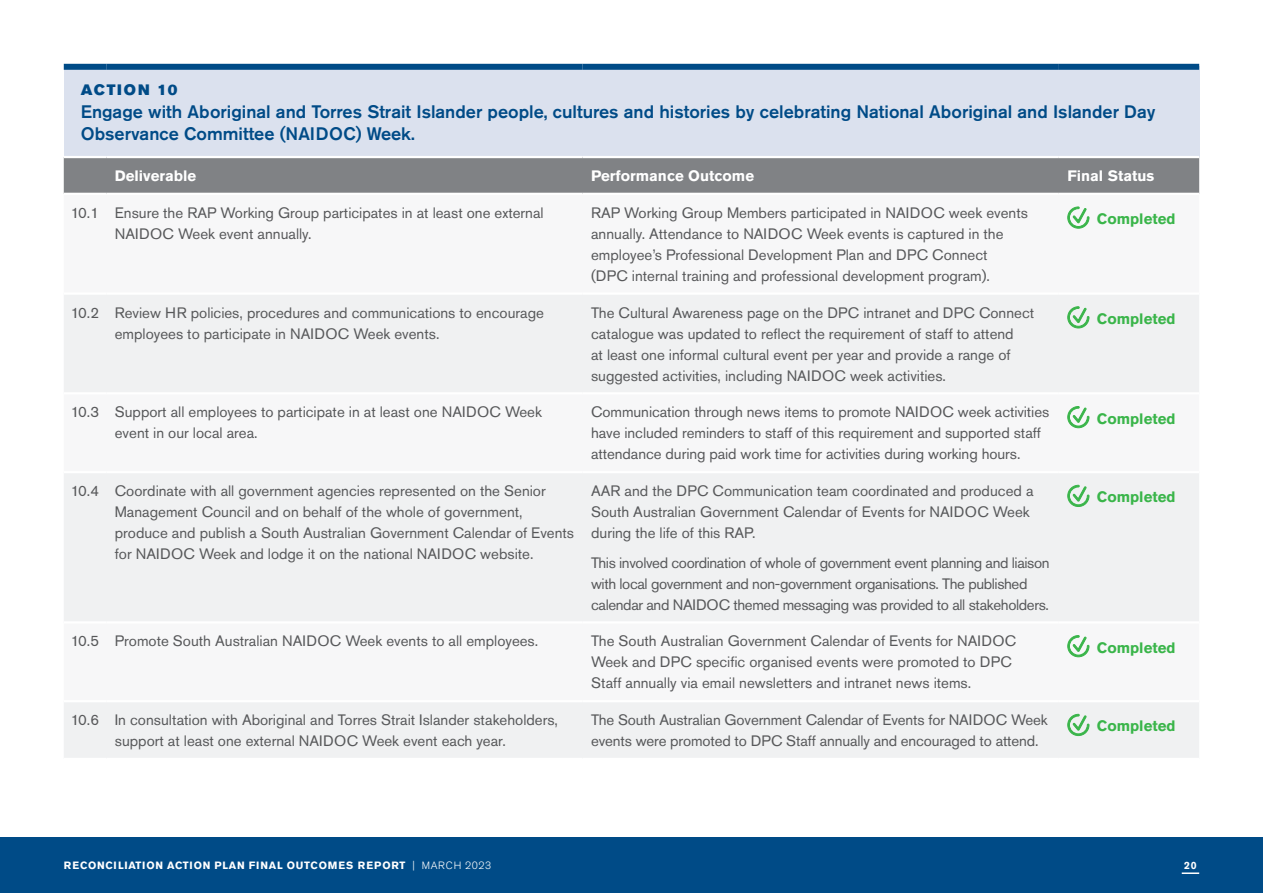
<style>
.page{position:relative;width:1263px;height:893px;background:#fff}
.page>*{position:absolute;margin:0;border:0;box-sizing:border-box;transform-origin:0 0}
.Action_Sub_Headings{font:500 18px/22.5px "Akzidenz Grotesk Std";color:#004b87}
.Table_Body{font:15px/21px "Akzidenz Grotesk Std";color:#57585a}
.Table_Body-2{font:15px/21px "Akzidenz Grotesk Std";letter-spacing:-.025em;color:#57585a}
.Body_Text{font:700 15px "Akzidenz Grotesk Std";color:#3ab54a}
.Paragraph_Heading{font:700 15px "Akzidenz Grotesk Std";color:#fff}
.Action_Headings{font:15px "Akzidenz Grotesk Std Super";letter-spacing:.115em;color:#004b87}
.t1{font:700 10.5px "Akzidenz Grotesk Std";letter-spacing:.065em;color:#fff}
.s1{font-weight:300}
</style>
<div class="page">
<div style="left:0;top:838px;width:1263px;height:55px;background:#004b87"></div>
<svg style="left:1182px;top:872px;width:17px;height:2px"></svg>
<div style="left:64px;top:67px;width:1135px;height:90px;background:#dbe1ee"></div>
<div style="left:64px;top:158px;width:1135px;height:35px;background:#808285"></div>
<div style="left:64px;top:295px;width:1135px;height:463px;background:#f0f1f2"></div>
<hr style="left:64px;top:392px;width:42px;height:2px;background:#fff">
<hr style="left:106px;top:392px;width:477px;height:2px;background:#fff">
<hr style="left:583px;top:392px;width:476px;height:2px;background:#fff">
<hr style="left:1059px;top:392px;width:140px;height:2px;background:#fff">
<hr style="left:64px;top:621px;width:42px;height:2px;background:#fff">
<hr style="left:106px;top:621px;width:477px;height:2px;background:#fff">
<hr style="left:583px;top:621px;width:476px;height:2px;background:#fff">
<hr style="left:1059px;top:621px;width:140px;height:2px;background:#fff">
<hr style="left:64px;top:471px;width:42px;height:2px;background:#fff">
<hr style="left:64px;top:700px;width:42px;height:2px;background:#fff">
<hr style="left:106px;top:471px;width:477px;height:2px;background:#fff">
<hr style="left:106px;top:700px;width:477px;height:2px;background:#fff">
<hr style="left:583px;top:471px;width:476px;height:2px;background:#fff">
<hr style="left:583px;top:700px;width:476px;height:2px;background:#fff">
<hr style="left:1059px;top:471px;width:140px;height:2px;background:#fff">
<hr style="left:1059px;top:700px;width:140px;height:2px;background:#fff">
<div style="left:64px;top:64px;width:42px;height:6px;background:#004b87"></div>
<div style="left:106px;top:64px;width:477px;height:6px;background:#004b87"></div>
<div style="left:583px;top:64px;width:476px;height:6px;background:#004b87"></div>
<div style="left:1059px;top:64px;width:140px;height:6px;background:#004b87"></div>
<hr style="left:64px;top:156px;width:42px;height:2px;background:#fff">
<hr style="left:106px;top:156px;width:477px;height:2px;background:#fff">
<hr style="left:583px;top:156px;width:476px;height:2px;background:#fff">
<hr style="left:1059px;top:156px;width:140px;height:2px;background:#fff">
<svg style="left:1067px;top:206px;width:23px;height:23px"></svg>
<svg style="left:1067px;top:306px;width:23px;height:23px"></svg>
<svg style="left:1067px;top:406px;width:23px;height:22px"></svg>
<svg style="left:1067px;top:484px;width:23px;height:23px"></svg>
<svg style="left:1067px;top:635px;width:23px;height:22px"></svg>
<svg style="left:1067px;top:714px;width:23px;height:22px"></svg>
<p class="Action_Headings" style="left:81px;top:81px;width:98px">ACTION 10</p>
<p class="Action_Sub_Headings" style="left:81px;top:100px;width:1076px">Engage with Aboriginal and Torres Strait Islander people, cultures and histories by celebrating National Aboriginal and Islander Day<br>Observance Committee (NAIDOC) Week.</p>
<p class="Paragraph_Heading" style="left:115px;top:167px;width:83px">Deliverable</p>
<p class="Paragraph_Heading" style="left:591px;top:167px;width:165px">Performance Outcome</p>
<p class="Paragraph_Heading" style="left:1067px;top:167px;width:88px">Final Status</p>
<p class="Table_Body" style="left:71px;top:202px;width:30px">10.1</p>
<p class="Table_Body" style="left:115px;top:202px;width:430px">Ensure the RAP Working Group participates in at least one external<br>NAIDOC Week event annually.</p>
<p class="Table_Body" style="left:591px;top:202px;width:438px">RAP Working Group Members participated in NAIDOC week events annually. Attendance to NAIDOC Week events is captured in the employee’s Professional Development Plan and DPC Connect (DPC internal training and professional development program).</p>
<p class="Body_Text" style="left:1097px;top:210px;width:80px">Completed</p>
<p class="Table_Body" style="left:71px;top:302px;width:30px">10.2</p>
<p class="Table_Body" style="left:115px;top:302px;width:431px">Review HR policies, procedures and communications to encourage employees to participate in NAIDOC Week events.</p>
<p class="Table_Body" style="left:591px;top:302px;width:445px">The Cultural Awareness page on the DPC intranet and DPC Connect catalogue was updated to reflect the requirement of staff to attend<br>at least one informal cultural event per year and provide a range of suggested activities, including NAIDOC week activities.</p>
<p class="Body_Text" style="left:1097px;top:310px;width:80px">Completed</p>
<p class="Table_Body" style="left:71px;top:402px;width:30px">10.3</p>
<p class="Table_Body" style="left:115px;top:402px;width:429px">Support all employees to participate in at least one NAIDOC Week event in our local area.</p>
<p class="Table_Body" style="left:591px;top:402px;width:460px">Communication through news items to promote NAIDOC week activities have included reminders to staff of this requirement and supported staff attendance during paid work time for activities during working hours.</p>
<p class="Body_Text" style="left:1097px;top:410px;width:80px">Completed</p>
<p class="Table_Body" style="left:71px;top:480px;width:30px">10.4</p>
<p class="Table_Body" style="left:115px;top:480px;width:461px">Coordinate with all government agencies represented on the Senior Management Council and on behalf of the whole of government, produce and publish a South Australian Government Calendar of Events for NAIDOC Week and lodge it on the national NAIDOC website.</p>
<p class="Table_Body" style="left:591px;top:480px;width:444px">AAR and the DPC Communication team coordinated and produced a<br>South Australian Government Calendar of Events for NAIDOC Week during the life of this RAP.</p>
<p class="Body_Text" style="left:1097px;top:488px;width:80px">Completed</p>
<p class="Table_Body-2" style="left:591px;top:552px;width:460px">This involved coordination of whole of government event planning and liaison with local government and non-government organisations. The published calendar and NAIDOC themed messaging was provided to all stakeholders.</p>
<p class="Table_Body" style="left:71px;top:631px;width:30px">10.5</p>
<p class="Table_Body" style="left:115px;top:631px;width:425px">Promote South Australian NAIDOC Week events to all employees.</p>
<p class="Table_Body" style="left:591px;top:631px;width:427px">The South Australian Government Calendar of Events for NAIDOC<br>Week and DPC specific organised events were promoted to DPC<br>Staff annually via email newsletters and intranet news items.</p>
<p class="Body_Text" style="left:1097px;top:639px;width:80px">Completed</p>
<p class="Table_Body" style="left:71px;top:709px;width:30px">10.6</p>
<p class="Table_Body" style="left:115px;top:709px;width:445px">In consultation with Aboriginal and Torres Strait Islander stakeholders, support at least one external NAIDOC Week event each year.</p>
<p class="Table_Body" style="left:591px;top:709px;width:458px">The South Australian Government Calendar of Events for NAIDOC Week events were promoted to DPC Staff annually and encouraged to attend.</p>
<p class="Body_Text" style="left:1097px;top:717px;width:80px">Completed</p>
<p class="t1" style="left:64px;top:859px;width:429px">RECONCILIATION ACTION PLAN FINAL OUTCOMES REPORT <span class="s1">| MARCH 2023</span></p>
<p class="t1" style="left:1184px;top:859px;width:14px">20</p>
</div>
